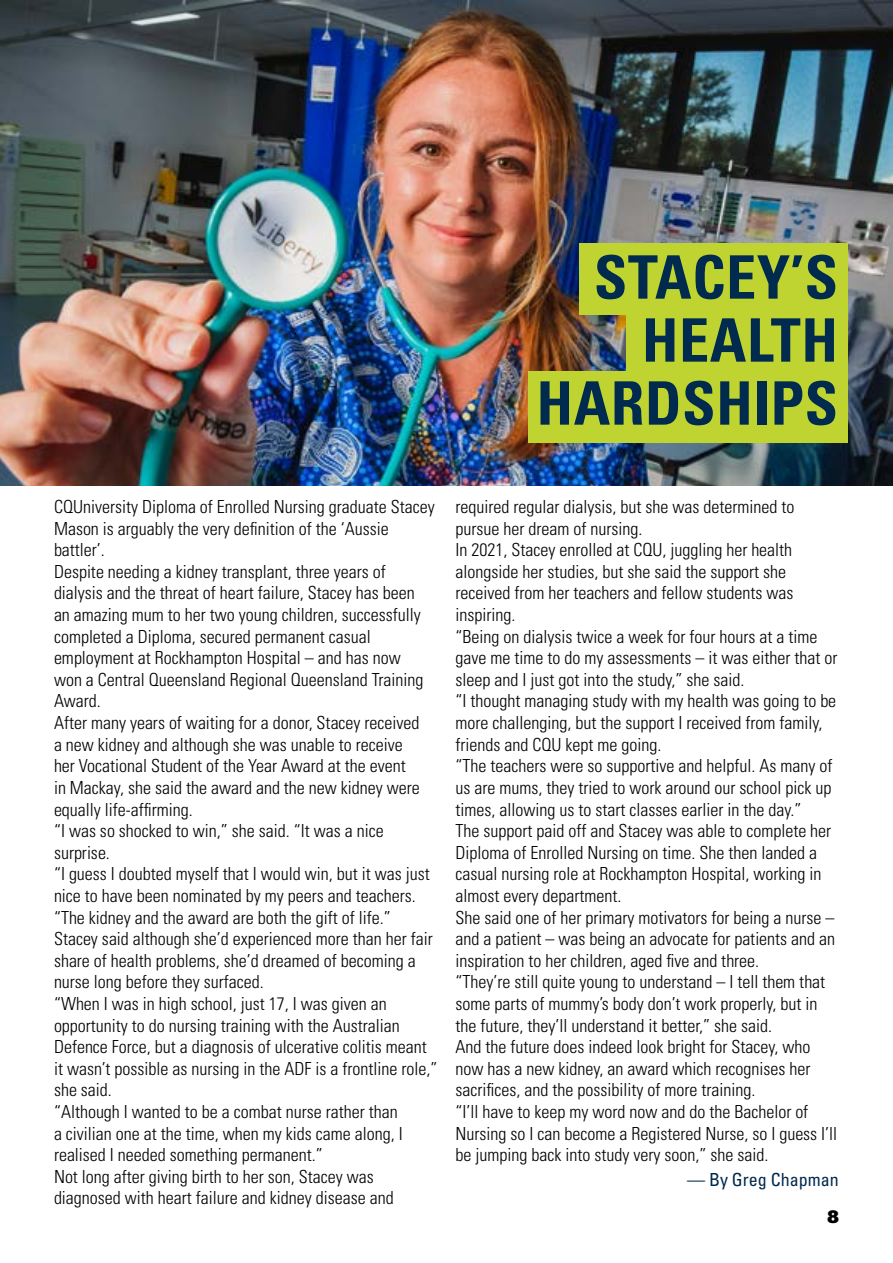
<style>
.page{position:relative;width:893px;height:1263px;background:#fff}
.page>*{position:absolute;margin:0;border:0;box-sizing:border-box;transform-origin:0 0}
.t1{font:700 condensed 60px/63px "Univers LT Std";letter-spacing:.01em;color:#002a4e;text-align:right}
.t2{font:300 condensed 18px/21.6px "Univers LT Std";color:#000}
.t3{font:condensed 18px "Univers LT Std";color:#002a4e}
.t4{font:700 18px "Stag";color:#000}
</style>
<div class="page">
<img style="left:0;top:0;width:893px;height:486px">
<div style="left:580px;top:243px;width:268px;height:72px;background:#bfd430"></div>
<div style="left:626px;top:315px;width:222px;height:71px;background:#bfd430"></div>
<div style="left:528px;top:371px;width:320px;height:72px;background:#bfd430"></div>
<p class="t1" style="left:536px;top:246px;width:303px">STACEY’S<br>HEALTH<br>HARDSHIPS</p>
<p class="t2" style="left:54px;top:496px;width:382px">CQUniversity Diploma of Enrolled Nursing graduate Stacey<br>Mason is arguably the very definition of the ‘Aussie battler’.</p>
<p class="t2" style="left:54px;top:561px;width:371px">Despite needing a kidney transplant, three years of dialysis and the threat of heart failure, Stacey has been an amazing mum to her two young children, successfully completed a Diploma, secured permanent casual employment at Rockhampton Hospital – and has now won a Central Queensland Regional Queensland Training Award.</p>
<p class="t2" style="left:54px;top:712px;width:367px">After many years of waiting for a donor, Stacey received a new kidney and although she was unable to receive her Vocational Student of the Year Award at the event in Mackay, she said the award and the new kidney were equally life-affirming.</p>
<p class="t2" style="left:54px;top:820px;width:331px">“I was so shocked to win,” she said. “It was a nice surprise.</p>
<p class="t2" style="left:54px;top:863px;width:377px">“I guess I doubted myself that I would win, but it was just nice to have been nominated by my peers and teachers.</p>
<p class="t2" style="left:54px;top:906px;width:380px">“The kidney and the award are both the gift of life.” Stacey said although she’d experienced more than her fair share of health problems, she’d dreamed of becoming a nurse long before they surfaced.</p>
<p class="t2" style="left:54px;top:993px;width:385px">“When I was in high school, just 17, I was given an opportunity to do nursing training with the Australian Defence Force, but a diagnosis of ulcerative colitis meant it wasn’t possible as nursing in the ADF is a frontline role,” she said.</p>
<p class="t2" style="left:54px;top:1101px;width:350px">“Although I wanted to be a combat nurse rather than a civilian one at the time, when my kids came along, I realised I needed something permanent.”</p>
<p class="t2" style="left:54px;top:1165px;width:341px">Not long after giving birth to her son, Stacey was diagnosed with heart failure and kidney disease and</p>
<p class="t2" style="left:455px;top:496px;width:340px">required regular dialysis, but she was determined to pursue her dream of nursing.</p>
<p class="t2" style="left:455px;top:539px;width:339px">In 2021, Stacey enrolled at CQU, juggling her health alongside her studies, but she said the support she received from her teachers and fellow students was inspiring.</p>
<p class="t2" style="left:455px;top:625px;width:383px">“Being on dialysis twice a week for four hours at a time gave me time to do my assessments – it was either that or sleep and I just got into the study,” she said.</p>
<p class="t2" style="left:455px;top:690px;width:382px">“I thought managing study with my health was going to be more challenging, but the support I received from family, friends and CQU kept me going.</p>
<p class="t2" style="left:455px;top:755px;width:378px">“The teachers were so supportive and helpful. As many of us are mums, they tried to work around our school pick up times, allowing us to start classes earlier in the day.”<br>The support paid off and Stacey was able to complete her Diploma of Enrolled Nursing on time. She then landed a casual nursing role at Rockhampton Hospital, working in almost every department.</p>
<p class="t2" style="left:455px;top:906px;width:381px;text-align:justify">She said one of her primary motivators for being a nurse – and a patient – was being an advocate for patients and an inspiration to her children, aged five and three.</p>
<p class="t2" style="left:455px;top:971px;width:371px">“They’re still quite young to understand – I tell them that some parts of mummy’s body don’t work properly, but in the future, they’ll understand it better,” she said.</p>
<p class="t2" style="left:455px;top:1036px;width:356px;text-align:justify">And the future does indeed look bright for Stacey, who now has a new kidney, an award which recognises her sacrifices, and the possibility of more training.</p>
<p class="t2" style="left:455px;top:1101px;width:383px">“I’ll have to keep my word now and do the Bachelor of<br>Nursing so I can become a Registered Nurse, so I guess I’ll be jumping back into study very soon,” she said.</p>
<p class="t3" style="left:687px;top:1168px;width:153px">— By Greg Chapman</p>
<p class="t4" style="left:828px;top:1206px;width:13px">8</p>
</div>
